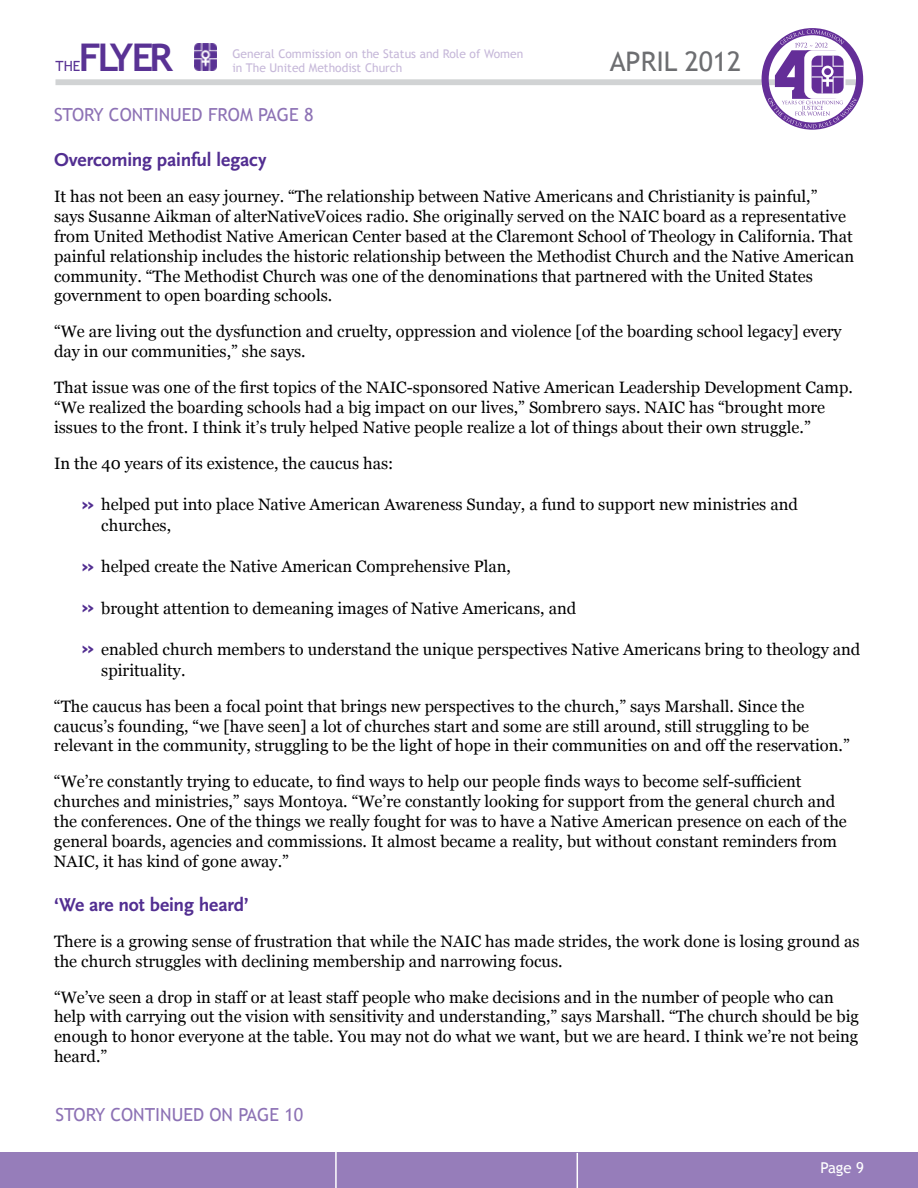
<style>
.page{position:relative;width:918px;height:1188px;background:#fff}
.page>*{position:absolute;margin:0;border:0;box-sizing:border-box;transform-origin:0 0}
.t1{font:700 38.1px "Trebuchet MS";letter-spacing:-.09em;color:#593294}
.t2{font:27px "Trebuchet MS";color:#6d6e71}
.t3{font:700 19.5px "Scala Sans";letter-spacing:-.01em;color:#522e91}
.t4{font:18px "Trebuchet MS";color:#8d72b5}
.t5{font:16.5px/19.8px "Georgia";color:#000}
.t6{font:15px "Trebuchet MS";color:#fff}
.t7{font:14.1px "Trebuchet MS";color:#593294}
.t8{font:12px/14.4px "Trebuchet MS";color:#c6b8d9}
.s1{font-family:"Trebuchet MS";font-weight:700;font-size:24px;color:#522e91}
</style>
<div class="page">
<img style="left:194px;top:43px;width:23px;height:27px">
<div style="left:56px;top:79px;width:807px;height:6px;background:#d1d3d4"></div>
<div style="left:0;top:1153px;width:918px;height:35px;background:#967dba"></div>
<svg style="left:762px;top:28px;width:101px;height:102px"></svg>
<hr style="left:335px;top:1151px;width:2px;height:37px;background:#fff">
<hr style="left:577px;top:1153px;width:1px;height:35px;background:#fff">
<h1 class="t1" style="left:79px;top:34px;width:96px">Flyer</h1>
<p class="t8" style="left:232px;top:46px;width:292px">General Commission on the Status and Role of Women in The United Methodist Church</p>
<h2 class="t2" style="left:610px;top:46px;width:133px">April 2012</h2>
<p class="t7" style="left:56px;top:58px;width:26px">the</p>
<p class="t4" style="left:54px;top:104px;width:261px">Story Continued From PAGE 8</p>
<p class="t3" style="left:54px;top:150px;width:214px">Overcoming painful legacy</p>
<p class="t5" style="left:54px;top:187px;width:802px">It has not been an easy journey. “The relationship between Native Americans and Christianity is painful,”<br>says Susanne Aikman of alterNativeVoices radio. She originally served on the NAIC board as a representative from United Methodist Native American Center based at the Claremont School of Theology in California. That painful relationship includes the historic relationship between the Methodist Church and the Native American community. “The Methodist Church was one of the denominations that partnered with the United States government to open boarding schools.</p>
<p class="t5" style="left:54px;top:322px;width:789px">“We are living out the dysfunction and cruelty, oppression and violence [of the boarding school legacy] every day in our communities,” she says.</p>
<p class="t5" style="left:54px;top:378px;width:800px">That issue was one of the first topics of the NAIC-sponsored Native American Leadership Development Camp. “We realized the boarding schools had a big impact on our lives,” Sombrero says. NAIC has “brought more issues to the front. I think it’s truly helped Native people realize a lot of things about their own struggle.”</p>
<p class="t5" style="left:54px;top:454px;width:341px">In the 40 years of its existence, the caucus has:</p>
<p class="t5" style="left:101px;top:494px;width:698px;line-height:21px;text-indent:-20px"><span class="s1">»</span> helped put into place Native American Awareness Sunday, a fund to support new ministries and churches,</p>
<p class="t5" style="left:81px;top:557px;width:432px"><span class="s1">»</span> helped create the Native American Comprehensive Plan,</p>
<p class="t5" style="left:81px;top:598px;width:497px"><span class="s1">»</span> brought attention to demeaning images of Native Americans, and</p>
<p class="t5" style="left:101px;top:639px;width:761px;line-height:21px;text-indent:-20px"><span class="s1">»</span> enabled church members to understand the unique perspectives Native Americans bring to theology and spirituality.</p>
<p class="t5" style="left:54px;top:697px;width:797px">“The caucus has been a focal point that brings new perspectives to the church,” says Marshall. Since the caucus’s founding, “we [have seen] a lot of churches start and some are still around, still struggling to be relevant in the community, struggling to be the light of hope in their communities on and off the reservation.”</p>
<p class="t5" style="left:54px;top:772px;width:794px">“We’re constantly trying to educate, to find ways to help our people finds ways to become self-sufficient churches and ministries,” says Montoya. “We’re constantly looking for support from the general church and the conferences. One of the things we really fought for was to have a Native American presence on each of the general boards, agencies and commissions. It almost became a reality, but without constant reminders from NAIC, it has kind of gone away.”</p>
<p class="t3" style="left:54px;top:894px;width:196px">‘We are not being heard’</p>
<p class="t5" style="left:54px;top:932px;width:807px">There is a growing sense of frustration that while the NAIC has made strides, the work done is losing ground as the church struggles with declining membership and narrowing focus.</p>
<p class="t5" style="left:54px;top:987px;width:807px">“We’ve seen a drop in staff or at least staff people who make decisions and in the number of people who can help with carrying out the vision with sensitivity and understanding,” says Marshall. “The church should be big enough to honor everyone at the table. You may not do what we want, but we are heard. I think we’re not being heard.”</p>
<p class="t4" style="left:55px;top:1104px;width:249px">Story Continued on PAGE 10</p>
<p class="t6" style="left:820px;top:1159px;width:45px">Page 9</p>
</div>
